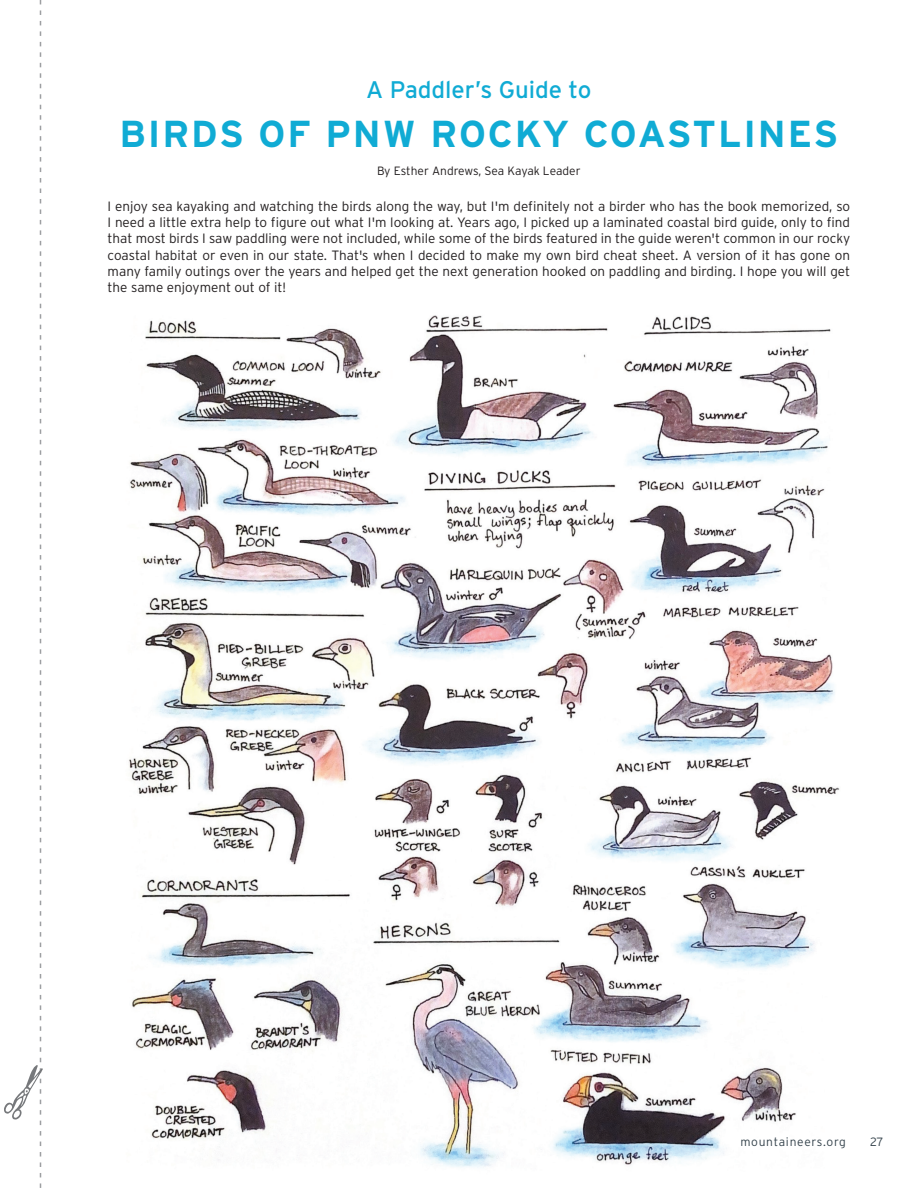
<style>
.page{position:relative;width:918px;height:1188px;background:#fff}
.page>*{position:absolute;margin:0;border:0;box-sizing:border-box;transform-origin:0 0}
.Feature_Header{font:700 37.5px "Interstate";letter-spacing:.05em;color:#10abd4}
.Header_2{font:24px "Interstate";color:#10abd4}
.Paragraph_text{font:300 13.5px/16.2px "Interstate";color:#231f20;text-align:justify}
.Byline{font:300 12px "Interstate";letter-spacing:-.005em;color:#231f20}
.t1{font:300 12px "Interstate";letter-spacing:.06em;color:#35434c}
</style>
<div class="page">
<img style="left:129px;top:315px;width:711px;height:853px">
<svg style="left:4px;top:0;width:39px;height:1188px"></svg>
<p class="Header_2" style="left:366px;top:76px;width:227px">A Paddler’s Guide to</p>
<p class="Feature_Header" style="left:119px;top:112px;width:720px">BIRDS OF PNW ROCKY COASTLINES</p>
<p class="Byline" style="left:377px;top:164px;width:205px">By Esther Andrews, Sea Kayak Leader</p>
<p class="Paragraph_text" style="left:108px;top:198px;width:744px">I enjoy sea kayaking and watching the birds along the way, but I'm definitely not a birder who has the book memorized, so I need a little extra help to figure out what I'm looking at. Years ago, I picked up a laminated coastal bird guide, only to find that most birds I saw paddling were not included, while some of the birds featured in the guide weren't common in our rocky coastal habitat or even in our state. That's when I decided to make my own bird cheat sheet. A version of it has gone on many family outings over the years and helped get the next generation hooked on paddling and birding. I hope you will get the same enjoyment out of it!</p>
<p class="t1" style="left:740px;top:1135px;width:107px">mountaineers.org</p>
<p class="t1" style="left:870px;top:1135px;width:15px">27</p>
</div>
